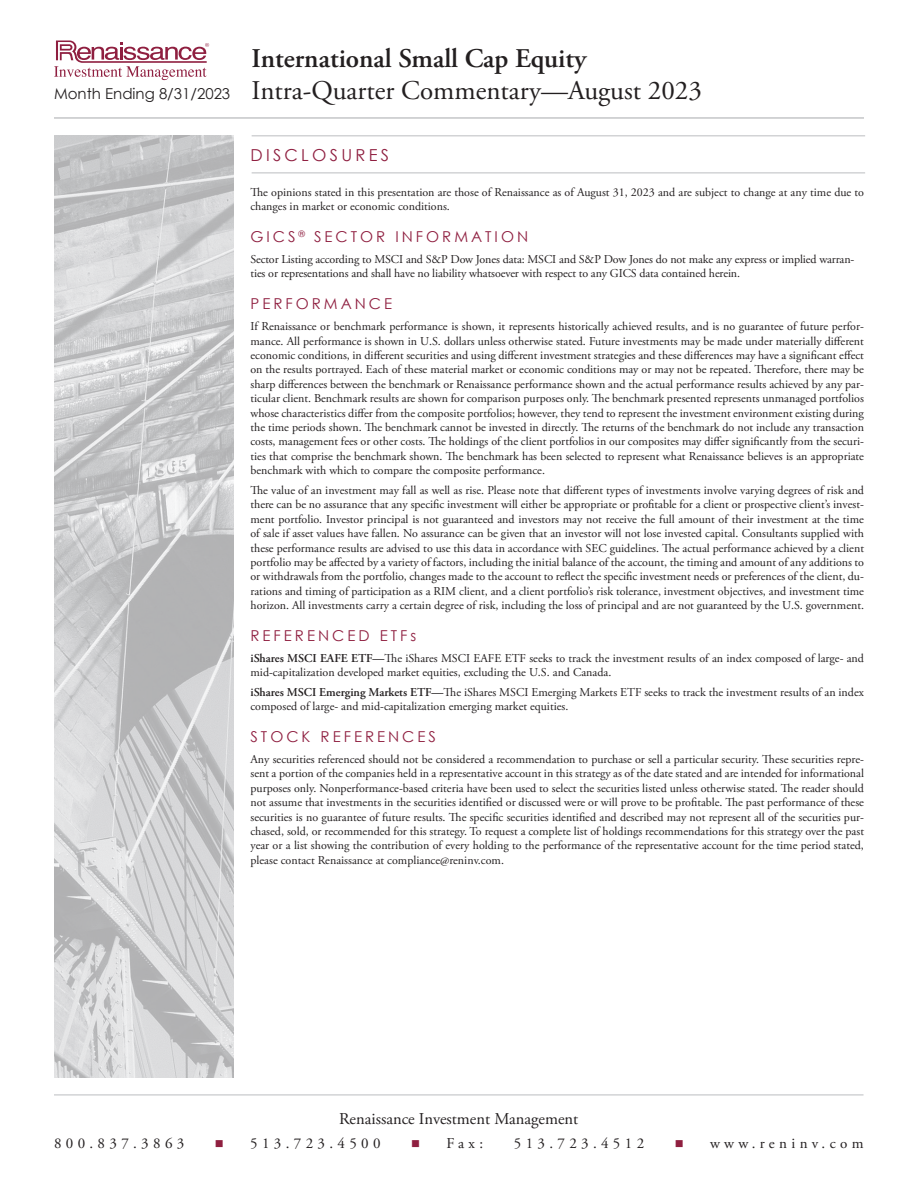
<style>
.page{position:relative;width:918px;height:1188px;background:#fff}
.page>*{position:absolute;margin:0;border:0;box-sizing:border-box;transform-origin:0 0}
.t1{font:27px/32.4px "Adobe Garamond Pro";color:#231f20}
.t2{font:16.5px "Adobe Garamond Pro";color:#231f20}
.Disclosures{font:16.5px "Century Gothic";letter-spacing:.2em;color:#8f1f40}
.Disclosures-2{font:15px "Century Gothic";letter-spacing:.2em;color:#8f1f40}
.t3{font:15px "Adobe Garamond Pro";letter-spacing:.29em;color:#231f20}
.Disclosures-3{font:12px/14.4px "Adobe Garamond Pro";color:#231f20}
.s1{font-weight:600}
.s2{font-family:"Century Gothic";font-size:15px}
.s3{color:#8f1f40}
</style>
<div class="page">
<svg style="left:54px;top:40px;width:155px;height:40px"></svg>
<hr style="left:54px;top:117px;width:810px;height:2px;background:#c5c6c8">
<hr style="left:252px;top:172px;width:613px;height:2px;background:#d2d3d5">
<hr style="left:252px;top:135px;width:613px;height:1px;background:#d2d3d5">
<hr style="left:54px;top:1094px;width:810px;height:2px;background:#d2d3d5">
<img style="left:54px;top:135px;width:180px;height:943px">
<h1 class="t1" style="left:54px;top:43px;width:649px;text-indent:198px"><span class="s1">International Small Cap Equity<br></span><span class="s2">Month Ending 8/31/2023</span> Intra-Quarter Commentary—August 2023</h1>
<p class="Disclosures" style="left:250px;top:144px;width:140px">DISCLOSURES</p>
<p class="Disclosures-3" style="left:250px;top:185px;width:615px">The opinions stated in this presentation are those of Renaissance as of August 31, 2023 and are subject to change at any time due to changes in market or economic conditions.</p>
<p class="Disclosures-2" style="left:250px;top:226px;width:279px">GICS <sup>®</sup> SECTOR INFORMATION</p>
<p class="Disclosures-3" style="left:250px;top:253px;width:605px">Sector Listing according to MSCI and S&amp;P Dow Jones data: MSCI and S&amp;P Dow Jones do not make any express or implied warran&shy;ties or representations and shall have no liability whatsoever with respect to any GICS data contained herein.</p>
<p class="Disclosures-2" style="left:250px;top:293px;width:143px">PERFORMANCE</p>
<p class="Disclosures-3" style="left:250px;top:320px;width:615px;text-align:justify">If Renaissance or benchmark performance is shown, it represents historically achieved results, and is no guarantee of future perfor&shy;mance. All performance is shown in U.S. dollars unless otherwise stated. Future investments may be made under materially different economic conditions, in different securities and using different investment strategies and these differences may have a significant effect on the results portrayed. Each of these material market or economic conditions may or may not be repeated. Therefore, there may be sharp differences between the benchmark or Renaissance performance shown and the actual performance results achieved by any par&shy;ticular client. Benchmark results are shown for comparison purposes only. The benchmark presented represents unmanaged portfolios whose characteristics differ from the composite portfolios; however, they tend to represent the investment environment existing during the time periods shown. The benchmark cannot be invested in directly. The returns of the benchmark do not include any transaction costs, management fees or other costs. The holdings of the client portfolios in our composites may differ significantly from the securi&shy;ties that comprise the benchmark shown. The benchmark has been selected to represent what Renaissance believes is an appropriate benchmark with which to compare the composite performance.</p>
<p class="Disclosures-3" style="left:250px;top:483px;width:615px;text-align:justify">The value of an investment may fall as well as rise. Please note that different types of investments involve varying degrees of risk and there can be no assurance that any specific investment will either be appropriate or profitable for a client or prospective client’s invest&shy;ment portfolio. Investor principal is not guaranteed and investors may not receive the full amount of their investment at the time of sale if asset values have fallen. No assurance can be given that an investor will not lose invested capital. Consultants supplied with these performance results are advised to use this data in accordance with SEC guidelines. The actual performance achieved by a client portfolio may be affected by a variety of factors, including the initial balance of the account, the timing and amount of any additions to or withdrawals from the portfolio, changes made to the account to reflect the specific investment needs or preferences of the client, du&shy;rations and timing of participation as a RIM client, and a client portfolio’s risk tolerance, investment objectives, and investment time horizon. All investments carry a certain degree of risk, including the loss of principal and are not guaranteed by the U.S. government.</p>
<p class="Disclosures-2" style="left:250px;top:625px;width:167px">REFERENCED ETFs</p>
<p class="Disclosures-3" style="left:250px;top:651px;width:615px"><span class="s1">iShares MSCI EAFE ETF—</span>The iShares MSCI EAFE ETF seeks to track the investment results of an index composed of large- and mid-capitalization developed market equities, excluding the U.S. and Canada.</p>
<p class="Disclosures-3" style="left:250px;top:685px;width:615px"><span class="s1">iShares MSCI Emerging Markets ETF—</span>The iShares MSCI Emerging Markets ETF seeks to track the investment results of an index composed of large- and mid-capitalization emerging market equities.</p>
<p class="Disclosures-2" style="left:250px;top:726px;width:187px">STOCK REFERENCES</p>
<p class="Disclosures-3" style="left:250px;top:752px;width:615px;text-align:justify">Any securities referenced should not be considered a recommendation to purchase or sell a particular security. These securities repre&shy;sent a portion of the companies held in a representative account in this strategy as of the date stated and are intended for informational purposes only. Nonperformance-based criteria have been used to select the securities listed unless otherwise stated. The reader should not assume that investments in the securities identified or discussed were or will prove to be profitable. The past performance of these securities is no guarantee of future results. The specific securities identified and described may not represent all of the securities pur&shy;chased, sold, or recommended for this strategy. To request a complete list of holdings recommendations for this strategy over the past year or a list showing the contribution of every holding to the performance of the representative account for the time period stated, please contact Renaissance at compliance@reninv.com.</p>
<p class="t2" style="left:339px;top:1109px;width:241px">Renaissance Investment Management</p>
<p class="t3" style="left:54px;top:1134px;width:132px">800.837.3863</p>
<p class="t3" style="left:215px;top:1134px;width:167px"><span class="s3">■</span> 513.723.4500</p>
<p class="t3" style="left:411px;top:1134px;width:73px"><span class="s3">■</span> Fax:</p>
<p class="t3" style="left:514px;top:1134px;width:132px">513.723.4512</p>
<p class="t3" style="left:675px;top:1134px;width:190px"><span class="s3">■</span> www.reninv.com</p>
</div>
